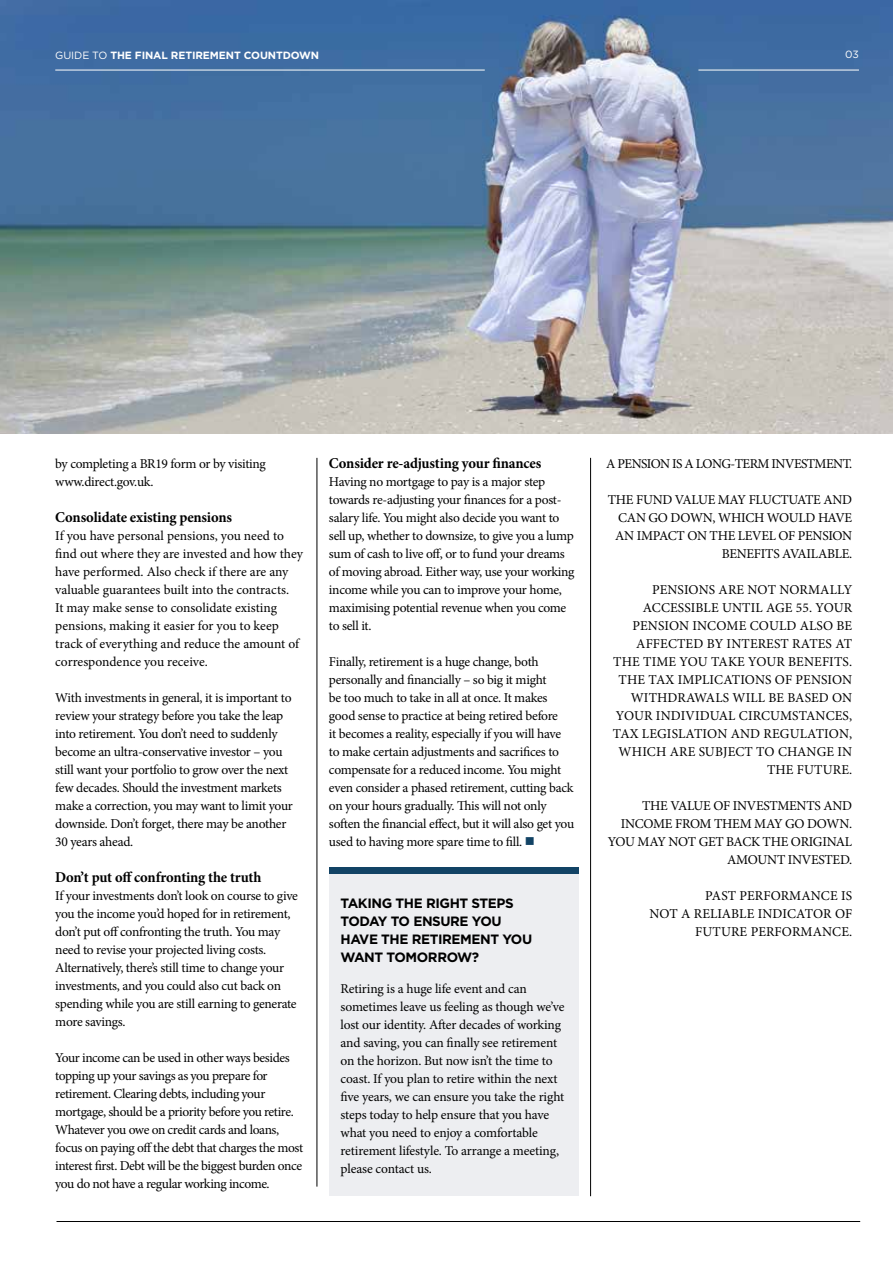
<style>
.page{position:relative;width:893px;height:1263px;background:#fff}
.page>*{position:absolute;margin:0;border:0;box-sizing:border-box;transform-origin:0 0}
.t1{font:700 15px "Minion Pro";letter-spacing:-.015em;color:#000}
.t2{font:13.5px/18px "Minion Pro";letter-spacing:-.02em;color:#000}
.t3{font:13.5px/18px "Minion Pro";letter-spacing:.01em;color:#000;text-align:right}
.t4{font:700 13.5px/18px "Gotham HTF";letter-spacing:-.03em;color:#000}
.t5{font:13.5px "Minion Pro";letter-spacing:-.04em;color:#000}
.t6{font:700 10.5px "Gotham HTF";letter-spacing:-.01em;color:#fff}
.t7{font:10.5px "Gotham HTF";color:#fff}
.s1{font-weight:400}
.s2{color:#124365}
</style>
<div class="page">
<img style="left:0;top:0;width:893px;height:434px">
<hr style="left:55px;top:70px;width:430px;height:1px;background:#fff">
<hr style="left:698px;top:70px;width:161px;height:1px;background:#fff">
<hr style="left:317px;top:458px;width:1px;height:728px;background:#000">
<hr style="left:590px;top:458px;width:1px;height:738px;background:#000">
<div style="left:329px;top:874px;width:250px;height:322px;background:#edeef1"></div>
<div style="left:329px;top:867px;width:250px;height:7px;background:#124365"></div>
<hr style="left:57px;top:1221px;width:803px;height:1px;background:#000">
<p class="t6" style="left:55px;top:49px;width:265px"><span class="s1">GUIDE TO</span> THE FINAL RETIREMENT COUNTDOWN</p>
<p class="t7" style="left:845px;top:49px;width:15px">03</p>
<p class="t2" style="left:55px;top:455px;width:212px">by completing a BR19 form or by visiting www.direct.gov.uk.</p>
<p class="t1" style="left:55px;top:507px;width:178px">Consolidate existing pensions</p>
<p class="t2" style="left:55px;top:527px;width:249px">If you have personal pensions, you need to find out where they are invested and how they have performed. Also check if there are any valuable guarantees built into the contracts.<br>It may make sense to consolidate existing pensions, making it easier for you to keep track of everything and reduce the amount of correspondence you receive.</p>
<p class="t2" style="left:55px;top:689px;width:239px">With investments in general, it is important to review your strategy before you take the leap into retirement. You don’t need to suddenly become an ultra-conservative investor – you still want your portfolio to grow over the next few decades. Should the investment markets make a correction, you may want to limit your downside. Don’t forget, there may be another 30 years ahead.</p>
<p class="t1" style="left:55px;top:867px;width:208px">Don’t put off confronting the truth</p>
<p class="t2" style="left:55px;top:887px;width:244px">If your investments don’t look on course to give you the income you’d hoped for in retirement, don’t put off confronting the truth. You may need to revise your projected living costs.<br>Alternatively, there’s still time to change your investments, and you could also cut back on spending while you are still earning to generate more savings.</p>
<p class="t2" style="left:55px;top:1049px;width:249px">Your income can be used in other ways besides topping up your savings as you prepare for retirement. Clearing debts, including your mortgage, should be a priority before you retire.<br>Whatever you owe on credit cards and loans, focus on paying off the debt that charges the most interest first. Debt will be the biggest burden once you do not have a regular working income.</p>
<p class="t1" style="left:329px;top:453px;width:214px">Consider re-adjusting your finances</p>
<p class="t2" style="left:329px;top:473px;width:247px">Having no mortgage to pay is a major step towards re-adjusting your finances for a post&shy;salary life. You might also decide you want to sell up, whether to downsize, to give you a lump sum of cash to live off, or to fund your dreams of moving abroad. Either way, use your working income while you can to improve your home, maximising potential revenue when you come to sell it.</p>
<p class="t2" style="left:329px;top:653px;width:247px">Finally, retirement is a huge change, both personally and financially – so big it might<br>be too much to take in all at once. It makes good sense to practice at being retired before<br>it becomes a reality, especially if you will have to make certain adjustments and sacrifices to compensate for a reduced income. You might even consider a phased retirement, cutting back on your hours gradually. This will not only soften the financial effect, but it will also get you used to having more spare time to fill. <span class="s2">■</span></p>
<p class="t4" style="left:341px;top:893px;width:193px">TAKING THE RIGHT STEPS<br>TODAY TO ENSURE YOU<br>HAVE THE RETIREMENT YOU<br>WANT TOMORROW?</p>
<p class="t2" style="left:341px;top:980px;width:226px">Retiring is a huge life event and can sometimes leave us feeling as though we’ve lost our identity. After decades of working and saving, you can finally see retirement on the horizon. But now isn’t the time to coast. If you plan to retire within the next five years, we can ensure you take the right steps today to help ensure that you have what you need to enjoy a comfortable retirement lifestyle. To arrange a meeting, please contact us.</p>
<p class="t5" style="left:606px;top:455px;width:247px">A PENSION IS A LONG-TERM INVESTMENT.</p>
<p class="t2" style="left:608px;top:491px;width:246px;text-align:right">THE FUND VALUE MAY FLUCTUATE AND<br>CAN GO DOWN, WHICH WOULD HAVE<br>AN IMPACT ON THE LEVEL OF PENSION<br>BENEFITS AVAILABLE.</p>
<p class="t3" style="left:613px;top:581px;width:241px">PENSIONS ARE NOT NORMALLY<br>ACCESSIBLE UNTIL AGE 55. YOUR<br>PENSION INCOME COULD ALSO BE<br>AFFECTED BY INTEREST RATES AT<br>THE TIME YOU TAKE YOUR BENEFITS.<br>THE TAX IMPLICATIONS OF PENSION<br>WITHDRAWALS WILL BE BASED ON<br>YOUR INDIVIDUAL CIRCUMSTANCES,<br>TAX LEGISLATION AND REGULATION,<br>WHICH ARE SUBJECT TO CHANGE IN<br>THE FUTURE.</p>
<p class="t2" style="left:608px;top:797px;width:246px;text-align:right">THE VALUE OF INVESTMENTS AND<br>INCOME FROM THEM MAY GO DOWN.<br>YOU MAY NOT GET BACK THE ORIGINAL<br>AMOUNT INVESTED.</p>
<p class="t3" style="left:649px;top:887px;width:204px">PAST PERFORMANCE IS<br>NOT A RELIABLE INDICATOR OF<br>FUTURE PERFORMANCE.</p>
</div>
